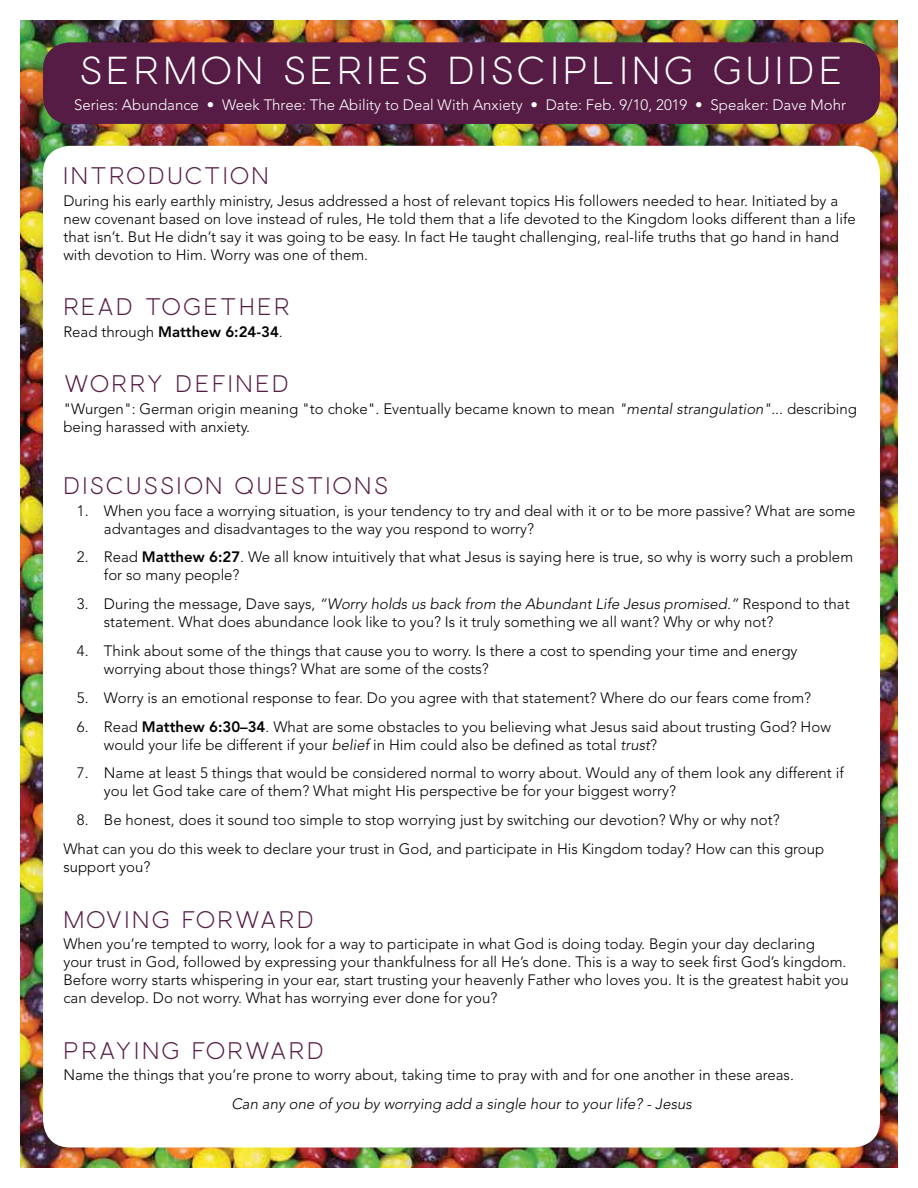
<style>
.page{position:relative;width:918px;height:1188px;background:#fff}
.page>*{position:absolute;margin:0;border:0;box-sizing:border-box;transform-origin:0 0}
.t1{font:39px "Money Penny Sans";letter-spacing:.1em;color:#fff}
.t2{font:24px "Money Penny Sans";letter-spacing:.1em;color:#561c46}
.t3{font:24px "Money Penny Sans";letter-spacing:.075em;color:#561c46}
.t4{font:300 15px/18px "Avenir LT Std";color:#000}
.t5{font:300 15px "Avenir LT Std";color:#fff}
.t6{font:italic 300 15px "Avenir LT Std";color:#000}
.t7{font:800 15px "Avenir LT Std";color:#000}
.s1{font-weight:300}
.s2{font-style:italic}
.s3{font-weight:800}
</style>
<div class="page">
<img style="left:20px;top:20px;width:878px;height:1148px">
<div style="left:43px;top:42px;width:837px;height:82px;background:#561c46;border-radius:27px"></div>
<div style="left:43px;top:146px;width:837px;height:1002px;background:#fff;border-radius:27px"></div>
<h1 class="t1" style="left:80px;top:50px;width:764px">SERMON SERIES DISCIPLING GUIDE</h1>
<p class="t5" style="left:74px;top:96px;width:774px">Series: Abundance • Week Three: The Ability to Deal With Anxiety • Date: Feb. 9/10, 2019 • Speaker: Dave Mohr</p>
<h2 class="t2" style="left:63px;top:163px;width:207px">INTRODUCTION</h2>
<p class="t4" style="left:63px;top:191px;width:794px">During his early earthly ministry, Jesus addressed a host of relevant topics His followers needed to hear. Initiated by a new covenant based on love instead of rules, He told them that a life devoted to the Kingdom looks different than a life that isn’t. But He didn’t say it was going to be easy. In fact He taught challenging, real-life truths that go hand in hand with devotion to Him. Worry was one of them.</p>
<h2 class="t2" style="left:63px;top:294px;width:228px">READ TOGETHER</h2>
<p class="t7" style="left:63px;top:323px;width:221px"><span class="s1">Read through</span> Matthew 6:24-34<span class="s1">.</span></p>
<h2 class="t2" style="left:63px;top:371px;width:228px">WORRY DEFINED</h2>
<p class="t4" style="left:63px;top:400px;width:795px">"Wurgen": German origin meaning "to choke". Eventually became known to mean <span class="s2">"mental strangulation"</span>... describing being harassed with anxiety.</p>
<h2 class="t2" style="left:63px;top:473px;width:327px">DISCUSSION QUESTIONS</h2>
<p class="t4" style="left:104px;top:501px;width:753px;text-indent:-27px">1. When you face a worrying situation, is your tendency to try and deal with it or to be more passive? What are some advantages and disadvantages to the way you respond to worry?</p>
<p class="t4" style="left:104px;top:548px;width:751px;text-indent:-27px">2. Read <span class="s3">Matthew 6:27</span>. We all know intuitively that what Jesus is saying here is true, so why is worry such a problem for so many people?</p>
<p class="t4" style="left:104px;top:595px;width:747px;text-indent:-27px">3. During the message, Dave says, <span class="s2">“Worry holds us back from the Abundant Life Jesus promised.”</span> Respond to that statement. What does abundance look like to you? Is it truly something we all want? Why or why not?</p>
<p class="t4" style="left:104px;top:642px;width:695px;text-indent:-27px">4. Think about some of the things that cause you to worry. Is there a cost to spending your time and energy worrying about those things? What are some of the costs?</p>
<p class="t4" style="left:77px;top:689px;width:736px">5. Worry is an emotional response to fear. Do you agree with that statement? Where do our fears come from?</p>
<p class="t4" style="left:104px;top:717px;width:728px;text-indent:-27px">6. Read <span class="s3">Matthew 6:30–34</span>. What are some obstacles to you believing what Jesus said about trusting God? How would your life be different if your <span class="s2">belief</span> in Him could also be defined as total <span class="s2">trust</span>?</p>
<p class="t4" style="left:104px;top:764px;width:741px;text-indent:-27px">7. Name at least 5 things that would be considered normal to worry about. Would any of them look any different if you let God take care of them? What might His perspective be for your biggest worry?</p>
<p class="t4" style="left:63px;top:806px;width:762px;line-height:28.8px;text-indent:14px">8. Be honest, does it sound too simple to stop worrying just by switching our devotion? Why or why not?<br>What can you do this week to declare your trust in God, and participate in His Kingdom today? How can this group</p>
<p class="t4" style="left:63px;top:858px;width:88px">support you?</p>
<h2 class="t3" style="left:63px;top:906px;width:253px">MOVING FORWARD</h2>
<p class="t4" style="left:63px;top:935px;width:787px">When you’re tempted to worry, look for a way to participate in what God is doing today. Begin your day declaring<br>your trust in God, followed by expressing your thankfulness for all He’s done. This is a way to seek first God’s kingdom.<br>Before worry starts whispering in your ear, start trusting your heavenly Father who loves you. It is the greatest habit you can develop. Do not worry. What has worrying ever done for you?</p>
<h2 class="t2" style="left:63px;top:1037px;width:263px">PRAYING FORWARD</h2>
<p class="t4" style="left:63px;top:1066px;width:732px">Name the things that you’re prone to worry about, taking time to pray with and for one another in these areas.</p>
<p class="t6" style="left:231px;top:1095px;width:462px">Can any one of you by worrying add a single hour to your life? - Jesus</p>
</div>
